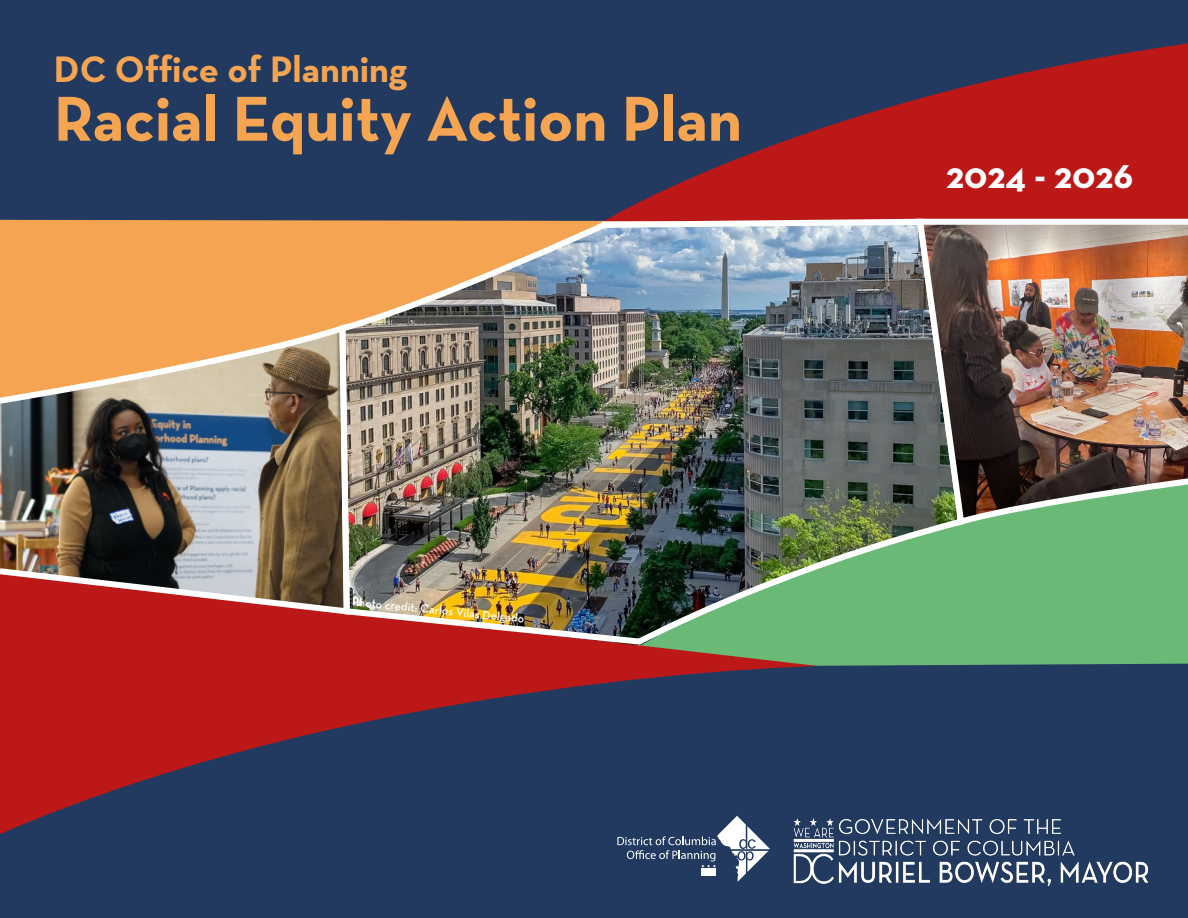
<style>
.page{position:relative;width:1188px;height:918px;background:#fff}
.page>*{position:absolute;margin:0;border:0;box-sizing:border-box;transform-origin:0 0}
.t1{font:700 64.5px "Neutra Text";color:#f5a552}
.t2{font:700 37.5px "Neutra Text";color:#f5a552}
.t3{font:700 37.5px "Neutra Text";color:#fff}
.t4{font:600 12px "Neutra Text";color:#fff}
</style>
<div class="page">
<div style="left:0;top:660px;width:1188px;height:258px;background:#223a60"></div>
<div style="left:0;top:0;width:1188px;height:221px;background:#223a60"></div>
<svg style="left:615px;top:43px;width:573px;height:172px;fill:#bc1817"></svg>
<div style="left:0;top:220px;width:336px;height:100px;background:#f5a552"></div>
<div style="left:819px;top:529px;width:369px;height:137px;background:#6ab976"></div>
<svg style="left:0;top:618px;width:819px;height:216px"></svg>
<svg style="left:617px;top:816px;width:153px;height:66px"></svg>
<img style="left:790px;top:815px;width:359px;height:70px">
<img style="left:0;top:320px;width:336px;height:298px">
<img style="left:336px;top:215px;width:632px;height:433px">
<img style="left:913px;top:215px;width:275px;height:314px">
<h2 class="t2" style="left:54px;top:46px;width:355px">DC Of f ice of Planning</h2>
<h1 class="t1" style="left:54px;top:79px;width:690px">Racial Equity Action Plan</h1>
<p class="t4" style="left:353px;top:594px;width:174px;rotate:6deg">Photo credit: Carlos Vilas Delgado</p>
<h2 class="t3" style="left:946px;top:152px;width:189px">2024 - 2026</h2>
</div>
